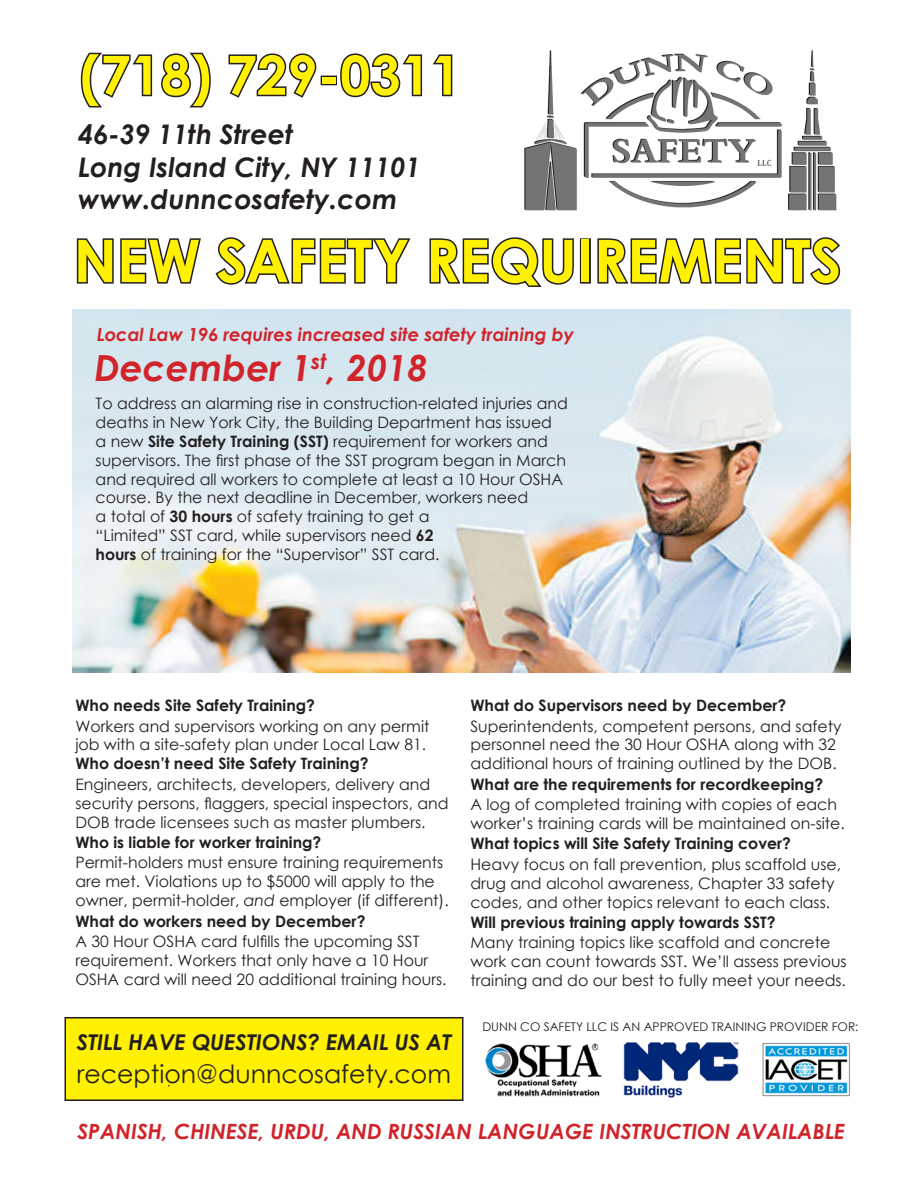
<style>
.page{position:relative;width:918px;height:1188px;background:#fff}
.page>*{position:absolute;margin:0;border:0;box-sizing:border-box;transform-origin:0 0}
.t1{font:700 58.8px "Century Gothic";color:#fff101}
.t2{font:700 54px "Century Gothic";color:#fff101}
.t3{font:italic 700 36px "Century Gothic";color:#d1232a}
.t4{font:italic 700 27px "Century Gothic";color:#231f20}
.t5{font:25.2px "Century Gothic";color:#231f20}
.t6{font:italic 700 21.75px "Century Gothic";color:#231f20}
.t7{font:italic 700 21px "Century Gothic";color:#d1232a}
.t8{font:italic 700 18px "Century Gothic";color:#d1232a}
.t9{font:15.75px/18.9px "Century Gothic";color:#231f20}
.t10{font:700 15.75px "Century Gothic";color:#231f20}
.t11{font:12px "Century Gothic";color:#231f20}
.s1{font-weight:700}
.s2{font-style:italic}
</style>
<div class="page">
<div style="left:65px;top:1018px;width:398px;height:82px;background:#fff101"></div>
<div style="left:64px;top:1017px;width:400px;height:84px;border:2px solid #231f20"></div>
<img style="left:524px;top:50px;width:313px;height:161px">
<svg style="left:76px;top:238px;width:125px;height:46px"></svg>
<svg style="left:215px;top:237px;width:196px;height:48px"></svg>
<svg style="left:429px;top:237px;width:145px;height:50px"></svg>
<div style="left:580px;top:238px;width:11px;height:46px;border:3px solid #231f20"></div>
<svg style="left:597px;top:237px;width:244px;height:48px"></svg>
<svg style="left:80px;top:52px;width:131px;height:56px"></svg>
<svg style="left:228px;top:53px;width:89px;height:45px"></svg>
<div style="left:321px;top:76px;width:16px;height:9px;border:3px solid #231f20"></div>
<svg style="left:340px;top:53px;width:83px;height:45px"></svg>
<svg style="left:433px;top:54px;width:20px;height:43px"></svg>
<img style="left:72px;top:309px;width:779px;height:364px">
<img style="left:485px;top:1042px;width:365px;height:56px">
<p class="t2" style="left:80px;top:34px;width:383px">(718) 729-0311</p>
<p class="t4" style="left:78px;top:114px;width:216px">46-39 11th Street</p>
<p class="t4" style="left:78px;top:147px;width:344px">Long Island City, NY 11101</p>
<p class="t4" style="left:78px;top:179px;width:321px">www.dunncosafety.com</p>
<p class="t1" style="left:74px;top:216px;width:769px">NEW SAFETY REQUIREMENTS</p>
<p class="t8" style="left:97px;top:321px;width:479px">Local Law 196 requires increased site safety training by</p>
<p class="t3" style="left:94px;top:341px;width:335px">December 1<sup>st</sup>, 2018</p>
<p class="t9" style="left:96px;top:394px;width:474px">To address an alarming rise in construction-related injuries and deaths in New York City, the Building Department has issued<br>a new <span class="s1">Site Safety Training (SST)</span> requirement for workers and supervisors. The first phase of the SST program began in March and required all workers to complete at least a 10 Hour OSHA course. By the next deadline in December, workers need</p>
<p class="t9" style="left:96px;top:506px;width:345px">a total of <span class="s1">30 hours</span> of safety training to get a “Limited” SST card, while supervisors need <span class="s1">62 hours</span> of training for the “Supervisor” SST card.</p>
<p class="t10" style="left:75px;top:693px;width:241px">Who needs Site Safety Training?</p>
<p class="t9" style="left:75px;top:716px;width:356px">Workers and supervisors working on any permit job with a site-safety plan under Local Law 81.<br><span class="s1">Who doesn’t need Site Safety Training?</span></p>
<p class="t9" style="left:75px;top:774px;width:375px">Engineers, architects, developers, delivery and security persons, flaggers, special inspectors, and<br>DOB trade licensees such as master plumbers.</p>
<p class="t10" style="left:75px;top:830px;width:248px">Who is liable for worker training?</p>
<p class="t9" style="left:75px;top:853px;width:375px">Permit-holders must ensure training requirements are met. Violations up to $5000 will apply to the owner, permit-holder, <span class="s2">and</span> employer (if different).</p>
<p class="t10" style="left:75px;top:909px;width:292px">What do workers need by December?</p>
<p class="t9" style="left:75px;top:932px;width:373px">A 30 Hour OSHA card fulfills the upcoming SST requirement. Workers that only have a 10 Hour<br>OSHA card will need 20 additional training hours.</p>
<p class="t6" style="left:77px;top:1025px;width:376px">STILL HAVE QUESTIONS? EMAIL US AT</p>
<p class="t5" style="left:77px;top:1056px;width:376px">reception@dunncosafety.com</p>
<p class="t10" style="left:470px;top:693px;width:317px">What do Supervisors need by December?</p>
<p class="t9" style="left:470px;top:716px;width:372px">Superintendents, competent persons, and safety personnel need the 30 Hour OSHA along with 32 additional hours of training outlined by the DOB.</p>
<p class="t10" style="left:470px;top:772px;width:354px">What are the requirements for recordkeeping?</p>
<p class="t9" style="left:470px;top:795px;width:376px">A log of completed training with copies of each worker’s training cards will be maintained on-site.</p>
<p class="t10" style="left:470px;top:832px;width:322px">What topics will Site Safety Training cover?</p>
<p class="t9" style="left:470px;top:854px;width:372px">Heavy focus on fall prevention, plus scaffold use, drug and alcohol awareness, Chapter 33 safety codes, and other topics relevant to each class.</p>
<p class="t10" style="left:470px;top:910px;width:307px">Will previous training apply towards SST?</p>
<p class="t9" style="left:470px;top:933px;width:378px">Many training topics like scaffold and concrete work can count towards SST. We’ll assess previous training and do our best to fully meet your needs.</p>
<p class="t11" style="left:482px;top:1018px;width:378px">DUNN CO SAFETY LLC IS AN APPROVED TRAINING PROVIDER FOR:</p>
<p class="t7" style="left:77px;top:1116px;width:769px">SPANISH, CHINESE, URDU, AND RUSSIAN LANGUAGE INSTRUCTION AVAILABLE</p>
</div>
